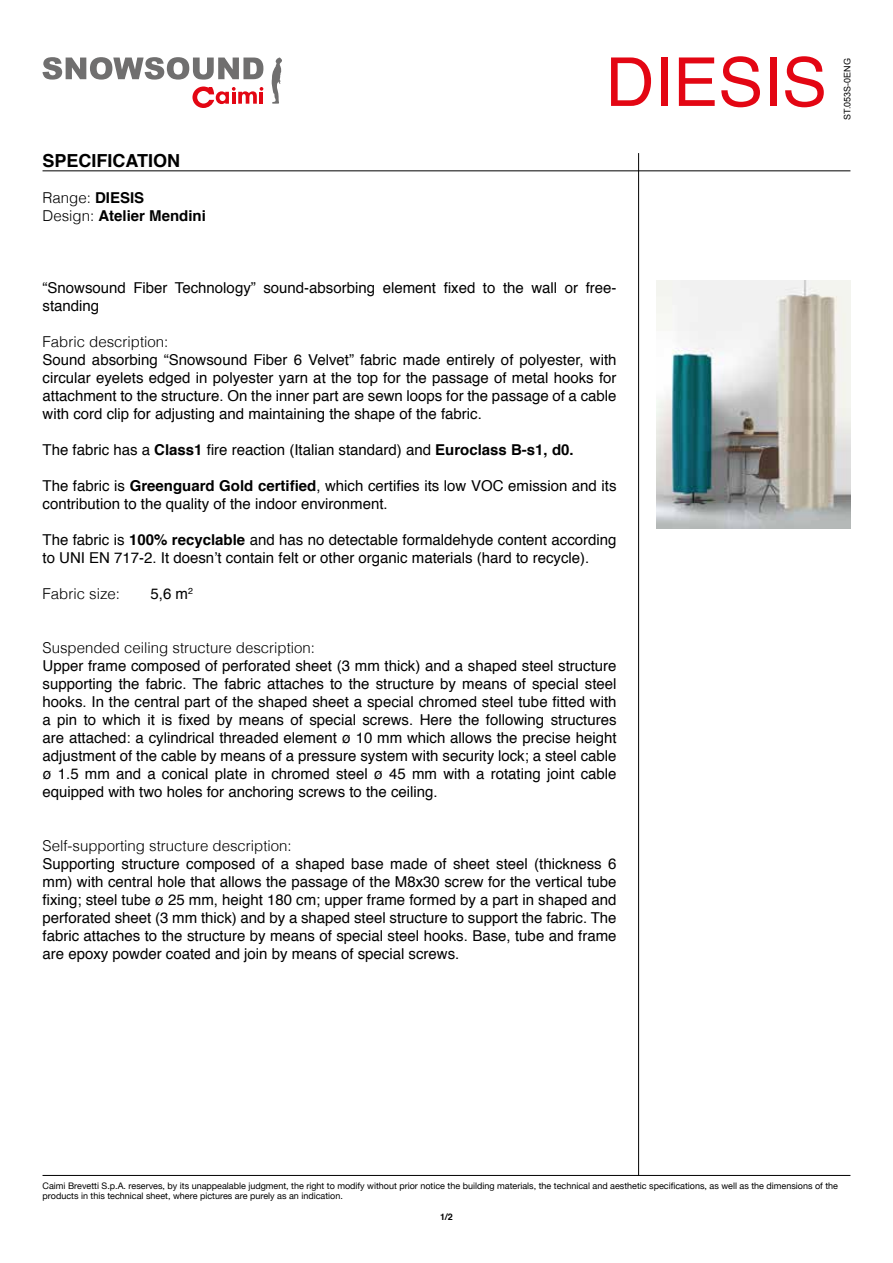
<style>
.page{position:relative;width:893px;height:1263px;background:#fff}
.page>*{position:absolute;margin:0;border:0;box-sizing:border-box;transform-origin:0 0}
.t1{font:67.5px "Helvetica";color:#e30613}
.t2{font:700 18px "Helvetica";color:#000}
.t3{font:15px/18px "Helvetica";color:#000}
.t4{font:300 15px "Helvetica";color:#000}
.t5{font:700 15px/18px "Helvetica";color:#000}
.t6{font:9px/10.8px "Helvetica Neue";color:#000}
.t7{font:9px "Arial";color:#000}
.t8{font:700 9px "Helvetica";color:#000}
.s1{font-weight:300}
.s2{font-weight:700}
</style>
<div class="page">
<hr style="left:43px;top:170px;width:807px;height:1px;background:#000">
<hr style="left:43px;top:1175px;width:807px;height:1px;background:#000">
<hr style="left:638px;top:153px;width:1px;height:1022px;background:#000">
<img style="left:657px;top:281px;width:193px;height:247px">
<svg style="left:43px;top:57px;width:220px;height:23px"></svg>
<svg style="left:272px;top:57px;width:10px;height:47px"></svg>
<svg style="left:192px;top:87px;width:71px;height:21px"></svg>
<p class="t2" style="left:43px;top:146px;width:139px">SPECIFICATION</p>
<p class="t5" style="left:43px;top:189px;width:165px"><span class="s1">Range:</span> DIESIS<br><span class="s1">Design:</span> Atelier Mendini</p>
<h1 class="t1" style="left:606px;top:30px;width:223px">DIESIS</h1>
<p class="t7" style="left:841px;top:120px;width:63px;rotate:-90deg">ST.053S-0ENG</p>
<p class="t3" style="left:43px;top:279px;width:576px">“Snowsound Fiber Technology” sound-absorbing element fixed to the wall or free&shy;standing</p>
<p class="t4" style="left:43px;top:329px;width:127px">Fabric description:</p>
<p class="t3" style="left:43px;top:351px;width:576px;text-align:justify">Sound absorbing “Snowsound Fiber 6 Velvet” fabric made entirely of polyester, with circular eyelets edged in polyester yarn at the top for the passage of metal hooks for attachment to the structure. On the inner part are sewn loops for the passage of a cable with cord clip for adjusting and maintaining the shape of the fabric.</p>
<p class="t3" style="left:43px;top:441px;width:533px">The fabric has a <span class="s2">Class1</span> fire reaction (Italian standard) and <span class="s2">Euroclass B-s1, d0.</span></p>
<p class="t3" style="left:43px;top:477px;width:576px">The fabric is <span class="s2">Greenguard Gold certified</span>, which certifies its low VOC emission and its contribution to the quality of the indoor environment.</p>
<p class="t3" style="left:43px;top:531px;width:575px">The fabric is <span class="s2">100% recyclable</span> and has no detectable formaldehyde content according to UNI EN 717-2. It doesn’t contain felt or other organic materials (hard to recycle).</p>
<p class="t4" style="left:43px;top:581px;width:79px">Fabric size:</p>
<p class="t3" style="left:151px;top:585px;width:44px">5,6 m<sup>2</sup></p>
<p class="t4" style="left:43px;top:635px;width:274px">Suspended ceiling structure description:</p>
<p class="t3" style="left:43px;top:657px;width:576px;text-align:justify">Upper frame composed of perforated sheet (3 mm thick) and a shaped steel structure supporting the fabric. The fabric attaches to the structure by means of special steel hooks. In the central part of the shaped sheet a special chromed steel tube fitted with a pin to which it is fixed by means of special screws. Here the following structures are attached: a cylindrical threaded element ø 10 mm which allows the precise height adjustment of the cable by means of a pressure system with security lock; a steel cable ø 1.5 mm and a conical plate in chromed steel ø 45 mm with a rotating joint cable equipped with two holes for anchoring screws to the ceiling.</p>
<p class="t4" style="left:43px;top:833px;width:251px">Self-supporting structure description:</p>
<p class="t3" style="left:43px;top:855px;width:576px;text-align:justify">Supporting structure composed of a shaped base made of sheet steel (thickness 6 mm) with central hole that allows the passage of the M8x30 screw for the vertical tube fixing; steel tube ø 25 mm, height 180 cm; upper frame formed by a part in shaped and perforated sheet (3 mm thick) and by a shaped steel structure to support the fabric. The fabric attaches to the structure by means of special steel hooks. Base, tube and frame are epoxy powder coated and join by means of special screws.</p>
<p class="t6" style="left:43px;top:1180px;width:797px">Caimi Brevetti S.p.A. reserves, by its unappealable judgment, the right to modify without prior notice the building materials, the technical and aesthetic specifications, as well as the dimensions of the products in this technical sheet, where pictures are purely as an indication.</p>
<p class="t8" style="left:440px;top:1210px;width:14px">1/2</p>
</div>
